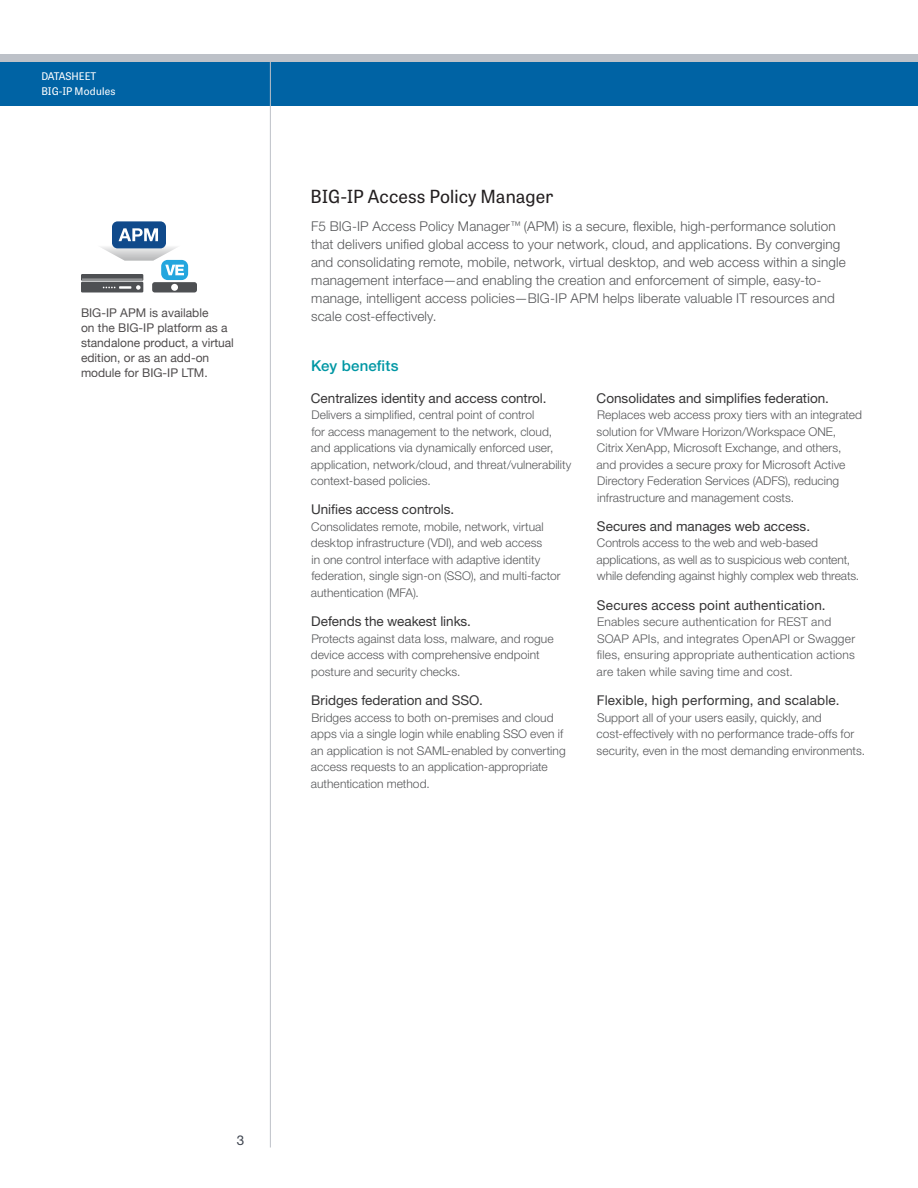
<style>
.page{position:relative;width:918px;height:1188px;background:#fff}
.page>*{position:absolute;margin:0;border:0;box-sizing:border-box;transform-origin:0 0}
.DS_subhead_black{font:18px "Tablet Gothic";letter-spacing:.005em;color:#231f20}
.DS_header_-_key_bene{font:500 15px "Helvetica Neue LT Std";letter-spacing:.01em;color:#0097a4}
.DS_body_copy{font:300 13.5px/18px "Helvetica Neue LT Std";letter-spacing:.01em;color:#57585a}
.DS_benefit{font:13.5px "Helvetica Neue LT Std";letter-spacing:.005em;color:#363536}
.t1{font:13.5px "Helvetica Neue LT Std";color:#3e444f}
.DS_benefit-2{font:300 12px/16.5px "Helvetica Neue LT Std";letter-spacing:.005em;color:#57585a}
.t2{font:12px/15px "Helvetica Neue";color:#231f20}
.t3{font:10.5px/15px "Tablet Gothic";color:#fff}
</style>
<div class="page">
<hr style="left:270px;top:105px;width:1px;height:1043px;background:#bdc1c8">
<div style="left:0;top:56px;width:918px;height:50px;background:#0063a4"></div>
<div style="left:0;top:54px;width:918px;height:7px;background:#bdc1c8"></div>
<hr style="left:270px;top:54px;width:1px;height:52px;background:#bdc1c8">
<div style="left:81px;top:282px;width:62px;height:10px;background:#4e5053"></div>
<div style="left:112px;top:221px;width:54px;height:27px;background:#104a8b;border-radius:6px"></div>
<svg style="left:82px;top:228px;width:115px;height:64px"></svg>
<p class="t3" style="left:41px;top:68px;width:76px">DATASHEET<br>BIG-IP Modules</p>
<p class="t2" style="left:81px;top:306px;width:154px">BIG-IP APM is available<br>on the BIG-IP platform as a standalone product, a virtual edition, or as an add-on module for BIG-IP LTM.</p>
<p class="DS_subhead_black" style="left:311px;top:184px;width:244px">BIG-IP Access Policy Manager</p>
<p class="DS_body_copy" style="left:311px;top:217px;width:536px">F5 BIG-IP Access Policy Manager<sup>™</sup> (APM) is a secure, flexible, high-performance solution that delivers unified global access to your network, cloud, and applications. By converging and consolidating remote, mobile, network, virtual desktop, and web access within a single management interface—and enabling the creation and enforcement of simple, easy-to&shy;manage, intelligent access policies—BIG-IP APM helps liberate valuable IT resources and scale cost-effectively.</p>
<p class="DS_header_-_key_bene" style="left:311px;top:357px;width:89px">Key benefits</p>
<p class="DS_benefit" style="left:311px;top:390px;width:237px">Centralizes identity and access control.</p>
<p class="DS_benefit-2" style="left:311px;top:406px;width:262px">Delivers a simplified, central point of control<br>for access management to the network, cloud, and applications via dynamically enforced user, application, network/cloud, and threat/vulnerability context-based policies.</p>
<p class="DS_benefit" style="left:311px;top:502px;width:145px">Unifies access controls.</p>
<p class="DS_benefit-2" style="left:311px;top:518px;width:251px">Consolidates remote, mobile, network, virtual desktop infrastructure (VDI), and web access<br>in one control interface with adaptive identity federation, single sign-on (SSO), and multi-factor authentication (MFA).</p>
<p class="DS_benefit" style="left:311px;top:614px;width:161px">Defends the weakest links.</p>
<p class="DS_benefit-2" style="left:311px;top:630px;width:244px">Protects against data loss, malware, and rogue device access with comprehensive endpoint posture and security checks.</p>
<p class="DS_benefit" style="left:311px;top:693px;width:173px">Bridges federation and SSO.</p>
<p class="DS_benefit-2" style="left:311px;top:709px;width:256px">Bridges access to both on-premises and cloud apps via a single login while enabling SSO even if an application is not SAML-enabled by converting access requests to an application-appropriate authentication method.</p>
<p class="DS_benefit" style="left:597px;top:390px;width:234px">Consolidates and simplifies federation.</p>
<p class="DS_benefit-2" style="left:597px;top:406px;width:267px">Replaces web access proxy tiers with an integrated solution for VMware Horizon/Workspace ONE, Citrix XenApp, Microsoft Exchange, and others, and provides a secure proxy for Microsoft Active Directory Federation Services (ADFS), reducing infrastructure and management costs.</p>
<p class="DS_benefit" style="left:597px;top:518px;width:215px">Secures and manages web access.</p>
<p class="DS_benefit-2" style="left:597px;top:535px;width:264px">Controls access to the web and web-based applications, as well as to suspicious web content, while defending against highly complex web threats.</p>
<p class="DS_benefit" style="left:597px;top:597px;width:230px">Secures access point authentication.</p>
<p class="DS_benefit-2" style="left:597px;top:614px;width:260px">Enables secure authentication for REST and SOAP APIs, and integrates OpenAPI or Swagger files, ensuring appropriate authentication actions are taken while saving time and cost.</p>
<p class="DS_benefit" style="left:597px;top:693px;width:244px">Flexible, high performing, and scalable.</p>
<p class="DS_benefit-2" style="left:597px;top:709px;width:270px">Support all of your users easily, quickly, and cost-effectively with no performance trade-offs for security, even in the most demanding environments.</p>
<p class="t1" style="left:237px;top:1132px;width:9px">3</p>
</div>
